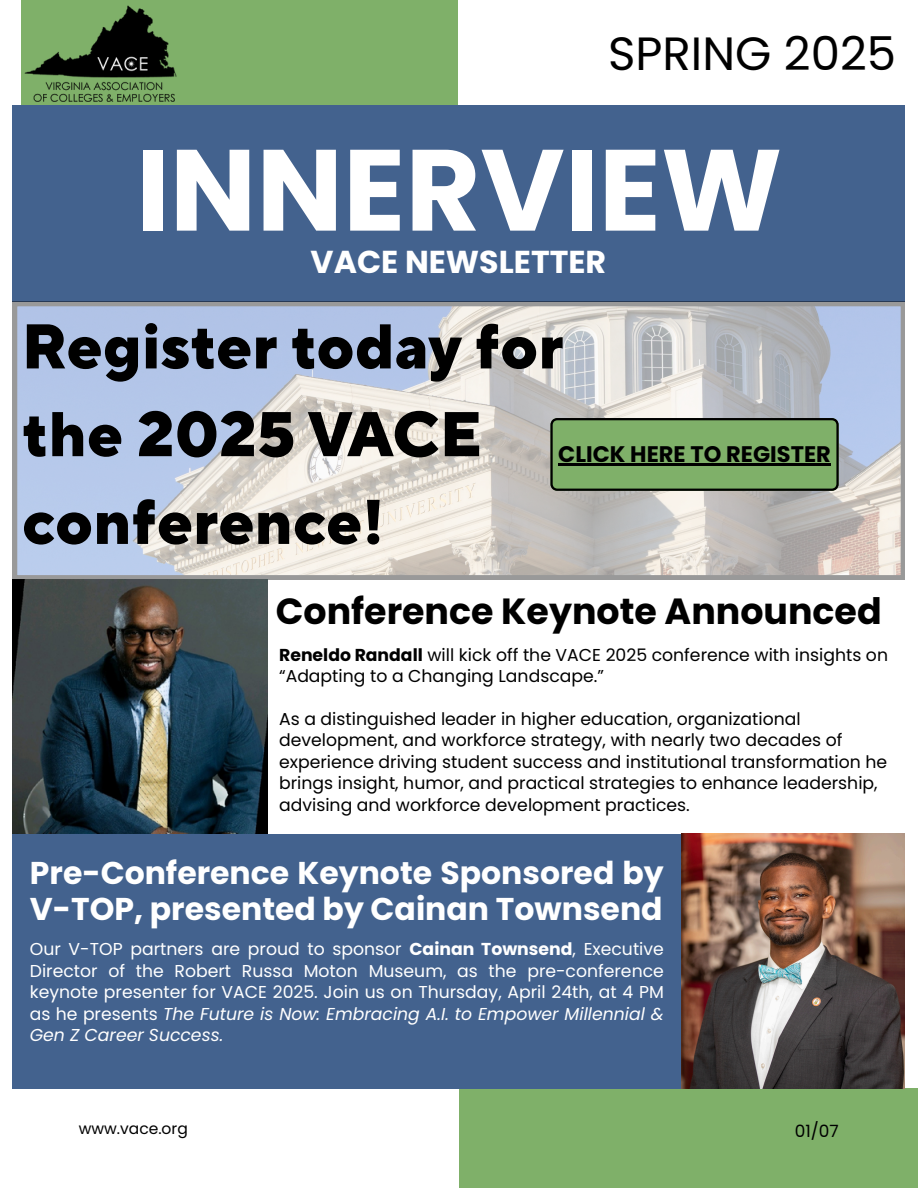
<style>
.page{position:relative;width:918px;height:1188px;background:#fff}
.page>*{position:absolute;margin:0;border:0;box-sizing:border-box;transform-origin:0 0}
.t1{font:700 115.2px "Poppins";color:#fff}
.t2{font:800 63px/87.8px "TT Norms Pro";color:#000}
.t3{font:46.65px "Poppins";color:#000}
.t4{font:700 36.45px "Poppins";color:#000}
.t5{font:700 31.65px "Poppins";color:#fff}
.t6{font:700 31.5px/36px "Poppins";color:#fff}
.t7{font:700 22.5px "Poppins";color:#000}
.t8{font:17.25px/21.3px "Poppins";color:#000}
.t9{font:17.25px/21.3px "Poppins";color:#fff;text-align:justify}
.t10{font:16.95px "Poppins";color:#000}
.t11{font:15.45px "Poppins";color:#000}
.s1{font-weight:700}
.s2{font-style:italic}
</style>
<div class="page">
<div style="left:22px;top:0;width:436px;height:302px;background:#7fb069"></div>
<div style="left:459px;top:1088px;width:459px;height:100px;background:#7fb069"></div>
<div style="left:13px;top:105px;width:892px;height:197px;background:#43628e"></div>
<div style="left:13px;top:834px;width:891px;height:254px;background:#43628e"></div>
<svg style="left:13px;top:302px;width:892px;height:278px;background:#c6cad3"></svg>
<img style="left:24px;top:5px;width:153px;height:97px">
<svg style="left:550px;top:418px;width:289px;height:73px;background:#73a05f"></svg>
<hr style="left:558px;top:463px;width:273px;height:2px;background:#000">
<img style="left:13px;top:580px;width:254px;height:254px">
<img style="left:682px;top:834px;width:222px;height:254px">
<p class="t3" style="left:608px;top:21px;width:289px">SPRING 2025</p>
<h1 class="t1" style="left:136px;top:110px;width:648px">INNERVIEW</h1>
<h3 class="t5" style="left:311px;top:240px;width:297px">VACE NEWSLETTER</h3>
<p class="t2" style="left:22px;top:305px;width:544px">Register today for the 2025 VACE conference!</p>
<p class="t7" style="left:558px;top:438px;width:274px">CLICK HERE TO REGISTER</p>
<p class="t4" style="left:276px;top:586px;width:607px">Conference Keynote Announced</p>
<p class="t8" style="left:279px;top:644px;width:610px"><span class="s1">Reneldo Randall</span> will kick off the VACE 2025 conference with insights on “Adapting to a Changing Landscape.”</p>
<h4 class="t8" style="left:279px;top:708px;width:609px">As a distinguished leader in higher education, organizational development, and workforce strategy, with nearly two decades of experience driving student success and institutional transformation he brings insight, humor, and practical strategies to enhance leadership, advising and workforce development practices.</h4>
<h5 class="t6" style="left:30px;top:855px;width:635px">Pre-Conference Keynote Sponsored by<br>V-TOP, presented by Cainan Townsend</h5>
<h6 class="t9" style="left:30px;top:939px;width:636px">Our V-TOP partners are proud to sponsor <span class="s1">Cainan Townsend</span>, Executive Director of the Robert Russa Moton Museum, as the pre-conference keynote presenter for VACE 2025. Join us on Thursday, April 24th, at 4 PM as he presents <span class="s2">The Future is Now: Embracing A.I. to Empower Millennial &amp; Gen Z Career Success.</span></h6>
<p class="t11" style="left:79px;top:1118px;width:111px">www.vace.org</p>
<h2 class="t10" style="left:795px;top:1119px;width:45px">01/07</h2>
</div>
